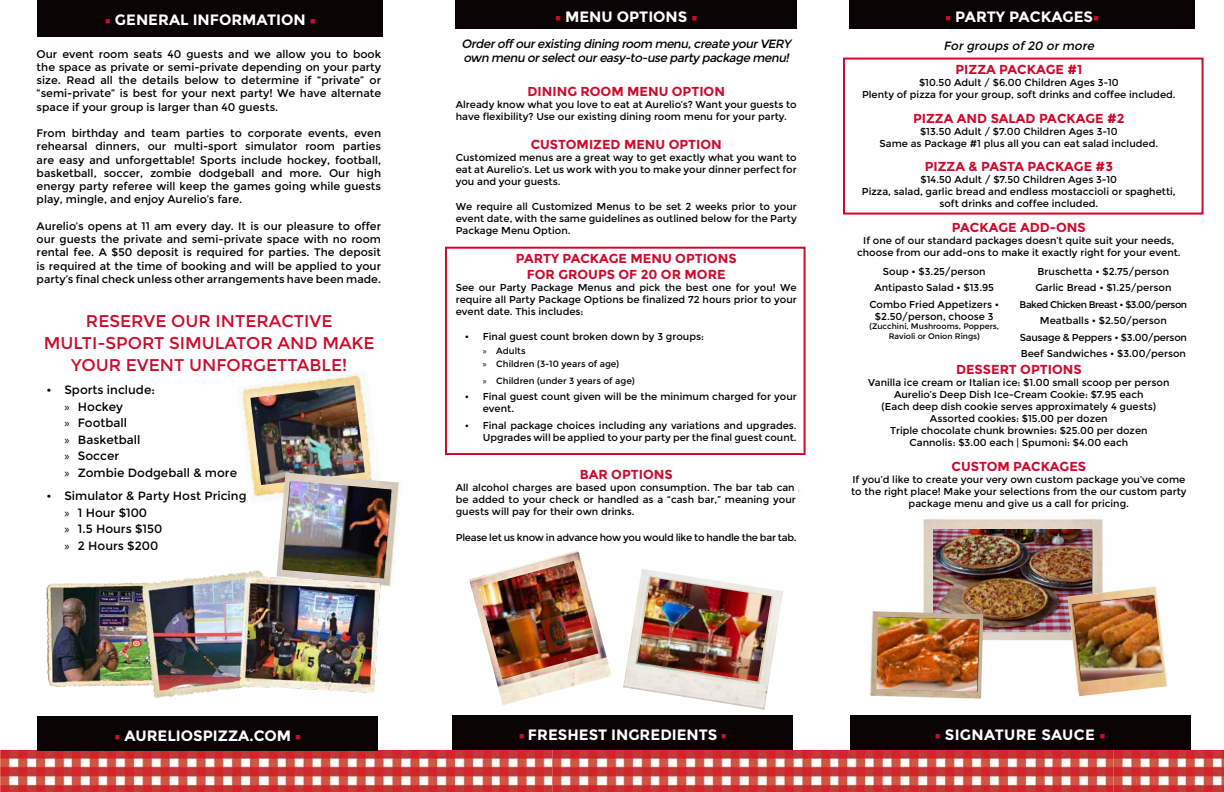
<style>
.page{position:relative;width:1224px;height:792px;background:#fff}
.page>*{position:absolute;margin:0;border:0;box-sizing:border-box;transform-origin:0 0}
.t1{font:17px/22px "Montserrat";color:#cf0a2c;text-align:center}
.t2{font:700 15px "Montserrat";color:#fff}
.t3{font:700 15px "Montserrat";letter-spacing:.02em;color:#fff}
.t4{font:700 13px "Montserrat";color:#cf0a2c}
.t5{font:12px/16.5px "Montserrat";color:#000}
.t6{font:italic 12px/14.4px "Montserrat";color:#000}
.t7{font:11px/13.2px "Montserrat";color:#000;text-align:justify}
.t8{font:10px/12px "Montserrat";color:#000;text-align:center}
.t9{font:10px "Montserrat";letter-spacing:-.025em;color:#000}
.t10{font:9.8px "Montserrat";letter-spacing:-.05em;color:#000}
.t11{font:9px/13.5px "Montserrat";color:#000}
.t12{font:8px/9.6px "Montserrat";color:#000;text-align:center}
.s1{font-family:"Minion Pro";font-weight:400;color:#cf0a2c}
.s2{font-family:"Myriad Pro"}
.s3{font-family:"Minion Pro";color:#cf0a2c}
</style>
<div class="page">
<div style="left:456px;top:0;width:341px;height:29px;background:#090304"></div>
<div style="left:850px;top:0;width:345px;height:29px;background:#090304"></div>
<div style="left:452px;top:715px;width:341px;height:35px;background:#090304"></div>
<div style="left:850px;top:715px;width:341px;height:35px;background:#090304"></div>
<img style="left:0;top:750px;width:553px;height:42px">
<img style="left:553px;top:750px;width:671px;height:42px">
<img style="left:469px;top:550px;width:143px;height:155px">
<img style="left:478px;top:561px;width:121px;height:118px">
<img style="left:623px;top:569px;width:160px;height:141px">
<img style="left:637px;top:577px;width:134px;height:105px">
<img style="left:923px;top:519px;width:180px;height:122px">
<img style="left:933px;top:530px;width:159px;height:101px">
<img style="left:1067px;top:586px;width:101px;height:110px">
<img style="left:1073px;top:595px;width:90px;height:86px">
<div style="left:445px;top:247px;width:361px;height:208px;border:2px solid #cf0a2c"></div>
<div style="left:843px;top:58px;width:361px;height:157px;border:2px solid #cf0a2c"></div>
<img style="left:870px;top:611px;width:113px;height:88px">
<img style="left:876px;top:617px;width:103px;height:75px">
<div style="left:37px;top:0;width:346px;height:36px;background:#090304"></div>
<div style="left:37px;top:716px;width:341px;height:35px;background:#090304"></div>
<img style="left:240px;top:374px;width:132px;height:129px">
<img style="left:250px;top:385px;width:115px;height:100px">
<img style="left:276px;top:473px;width:124px;height:104px">
<img style="left:283px;top:481px;width:108px;height:84px">
<img style="left:46px;top:565px;width:346px;height:134px">
<h2 class="t2" style="left:105px;top:11px;width:212px"><span class="s1">■</span> GENERAL INFORMATION <span class="s1">■</span></h2>
<p class="t7" style="left:37px;top:47px;width:346px">Our event room seats 40 guests and we allow you to book the space as private or semi-private depending on your party size. Read all the details below to determine if “private” or “semi-private” is best for your next party! We have alternate space if your group is larger than 40 guests.</p>
<p class="t7" style="left:37px;top:127px;width:346px">From birthday and team parties to corporate events, even rehearsal dinners, our multi-sport simulator room parties are easy and unforgettable! Sports include hockey, football, basketball, soccer, zombie dodgeball and more. Our high energy party referee will keep the games going while guests play, mingle, and enjoy Aurelio’s fare.</p>
<p class="t7" style="left:37px;top:220px;width:346px">Aurelio’s opens at 11 am every day. It is our pleasure to offer our guests the private and semi-private space with no room rental fee. A $50 deposit is required for parties. The deposit is required at the time of booking and will be applied to your party’s final check unless other arrangements have been made.</p>
<h1 class="t1" style="left:44px;top:310px;width:332px">RESERVE OUR INTERACTIVE<br>MULTI-SPORT SIMULATOR AND MAKE<br>YOUR EVENT UNFORGETTABLE!</h1>
<p class="t5" style="left:64px;top:382px;width:174px;text-indent:-18px">• Sports include:<br><span class="s2">»</span> Hockey<br><span class="s2">»</span> Football<br><span class="s2">»</span> Basketball<br><span class="s2">»</span> Soccer<br><span class="s2">»</span> Zombie Dodgeball &amp; more</p>
<p class="t5" style="left:64px;top:488px;width:184px;text-indent:-18px">• Simulator &amp; Party Host Pricing <span class="s2">»</span> 1 Hour $100<br><span class="s2">»</span> 1.5 Hours $150<br><span class="s2">»</span> 2 Hours $200</p>
<h2 class="t2" style="left:115px;top:727px;width:188px"><span class="s1">■</span> AURELIOSPIZZA.COM <span class="s1">■</span></h2>
<h2 class="t2" style="left:555px;top:8px;width:144px"><span class="s1">■</span> MENU OPTIONS <span class="s1">■</span></h2>
<h2 class="t2" style="left:945px;top:8px;width:156px"><span class="s1">■</span> PARTY PACKAGES<span class="s1">■</span></h2>
<p class="t6" style="left:462px;top:36px;width:333px">Orderoff ourexisting dining room menu,create yourVERY own menu orselectoureasy-to-use party package menu!</p>
<h3 class="t4" style="left:528px;top:83px;width:19px">DINING</h3>
<h3 class="t4" style="left:581px;top:83px;width:22px">ROOM</h3>
<h3 class="t4" style="left:627px;top:83px;width:23px">MENU</h3>
<h3 class="t4" style="left:672px;top:83px;width:20px">OPTION</h3>
<p class="t8" style="left:456px;top:98px;width:343px;text-align:left">Already know what you love to eat at Aurelio’s? Want your guests to have flexibility? Use our existing dining room menu for your party.</p>
<h3 class="t4" style="left:531px;top:136px;width:20px">CUSTOMI</h3>
<h3 class="t4" style="left:593px;top:136px;width:54px">ZED MENU</h3>
<h3 class="t4" style="left:669px;top:136px;width:20px">OPTION</h3>
<p class="t8" style="left:456px;top:151px;width:343px;text-align:justify">Customized menus are a great way to get exactly what you want to eat at Aurelio’s. Let us work with you to make your dinner perfect for you and your guests.</p>
<p class="t8" style="left:456px;top:201px;width:343px;text-align:justify">We require all Customized Menus to be set 2 weeks prior to your event date, with the same guidelines as outlined below for the Party Package Menu Option.</p>
<h3 class="t4" style="left:516px;top:251px;width:19px">PARTY</h3>
<h3 class="t4" style="left:562px;top:251px;width:19px">PACKAGE</h3>
<h3 class="t4" style="left:631px;top:251px;width:23px">MENU</h3>
<h3 class="t4" style="left:675px;top:251px;width:20px">OPTION</h3>
<h3 class="t4" style="left:728px;top:251px;width:10px">S</h3>
<h3 class="t4" style="left:527px;top:267px;width:10px">FOR</h3>
<h3 class="t4" style="left:558px;top:267px;width:11px">GROUPS</h3>
<h3 class="t4" style="left:619px;top:267px;width:77px">OF 20 OR MORE</h3>
<p class="t8" style="left:456px;top:282px;width:343px;text-align:justify">See our Party Package Menus and pick the best one for you! We require all Party Package Options be finalized 72 hours prior to your event date. This includes:</p>
<p class="t8" style="left:465px;top:331px;width:241px">• Final guest count broken down by 3 groups:</p>
<p class="t11" style="left:483px;top:344px;width:138px"><span class="s2">»</span> Adults<br><span class="s2">»</span> Children (3-10 years of age)</p>
<p class="t11" style="left:483px;top:374px;width:153px"><span class="s2">»</span> Children (under 3 years of age)</p>
<p class="t8" style="left:483px;top:391px;width:315px;text-align:left;text-indent:-18px">• Final guest count given will be the minimum charged for your event.</p>
<p class="t8" style="left:465px;top:420px;width:334px;text-align:right">• Final package choices including any variations and upgrades.<br>Upgrades will be applied to your party per the final guest count.</p>
<h3 class="t4" style="left:580px;top:467px;width:52px">BAR OPTIONS</h3>
<p class="t8" style="left:456px;top:482px;width:342px;text-align:justify">All alcohol charges are based upon consumption. The bar tab can be added to your check or handled as a “cash bar,” meaning your guests will pay for their own drinks.</p>
<p class="t9" style="left:456px;top:531px;width:343px">Please let us know in advance how you would like to handle the bar tab.</p>
<p class="t6" style="left:944px;top:38px;width:155px">For groups of 20 or more</p>
<h3 class="t4" style="left:955px;top:62px;width:63px">PI ZZA PACKAGE</h3>
<h3 class="t4" style="left:1067px;top:62px;width:16px">#1</h3>
<p class="t8" style="left:862px;top:77px;width:315px">$10.50 Adult / $6.00 Children Ages 3-10<br>Plenty of pizza for your group, soft drinks and coffee included.</p>
<h3 class="t4" style="left:913px;top:110px;width:55px">PIZZA AND</h3>
<h3 class="t4" style="left:991px;top:110px;width:67px">SALAD PACKAGE</h3>
<h3 class="t4" style="left:1107px;top:110px;width:19px">#2</h3>
<p class="t8" style="left:880px;top:125px;width:280px">$13.50 Adult / $7.00 Children Ages 3-10<br>Same as Package #1 plus all you can eat salad included.</p>
<h3 class="t4" style="left:925px;top:159px;width:75px">PI ZZA &amp; PASTA</h3>
<h3 class="t4" style="left:1028px;top:159px;width:19px">PACKAGE</h3>
<h3 class="t4" style="left:1096px;top:159px;width:19px">#3</h3>
<p class="t8" style="left:862px;top:174px;width:315px">$14.50 Adult / $7.50 Children Ages 3-10<br>Pizza, salad, garlic bread and endless mostaccioli or spaghetti, soft drinks and coffee included.</p>
<h3 class="t4" style="left:952px;top:220px;width:19px">PACKAGE</h3>
<h3 class="t4" style="left:1020px;top:220px;width:47px">ADD-ONS</h3>
<p class="t8" style="left:857px;top:235px;width:325px">If one of our standard packages doesn’t quite suit your needs, choose from our add-ons to make it exactly right for your event.</p>
<p class="t8" style="left:869px;top:263px;width:131px;line-height:16.5px">Soup • $3.25/person<br>Antipasto Salad • $13.95<br>Combo Fried Appetizers •</p>
<p class="t8" style="left:875px;top:310px;width:120px">$2.50/person, choose 3</p>
<p class="t12" style="left:869px;top:322px;width:131px">(Zucchini, Mushrooms, Poppers,<br>Ravioli or Onion Rings)</p>
<p class="t8" style="left:1035px;top:263px;width:138px;line-height:16.5px;text-align:left">Bruschetta • $2.75/person<br>Garlic Bread • $1.25/person</p>
<p class="t10" style="left:1020px;top:299px;width:169px">Baked Chicken Breast • $3.00/person</p>
<p class="t8" style="left:1020px;top:313px;width:169px;line-height:16.5px">Meatballs • $2.50/person<br>Sausage &amp; Peppers • $3.00/person<br>Beef Sandwiches • $3.00/person</p>
<h3 class="t4" style="left:956px;top:362px;width:85px">DESSERT OPTIONS</h3>
<p class="t8" style="left:868px;top:377px;width:303px">Vanilla ice cream or Italian ice: $1.00 small scoop per person Aurelio’s Deep Dish Ice-Cream Cookie: $7.95 each<br>(Each deep dish cookie serves approximately 4 guests)<br>Assorted cookies: $15.00 per dozen<br>Triple chocolate chunk brownies: $25.00 per dozen Cannolis: $3.00 each | Spumoni: $4.00 each</p>
<h3 class="t4" style="left:952px;top:458px;width:20px">CUSTOM</h3>
<h3 class="t4" style="left:1013px;top:458px;width:19px">PACKAGES</h3>
<p class="t8" style="left:851px;top:473px;width:337px">If you’d like to create your very own custom package you’ve come to the right place! Make your selections from the our custom party package menu and give us a call for pricing.</p>
<h2 class="t2" style="left:519px;top:726px;width:210px"><span class="s1">■</span> FRESHEST INGREDIENTS <span class="s1">■</span></h2>
<h2 class="t3" style="left:935px;top:726px;width:172px"><span class="s3">■</span> SIGNATURE SAUCE <span class="s3">■</span></h2>
</div>
